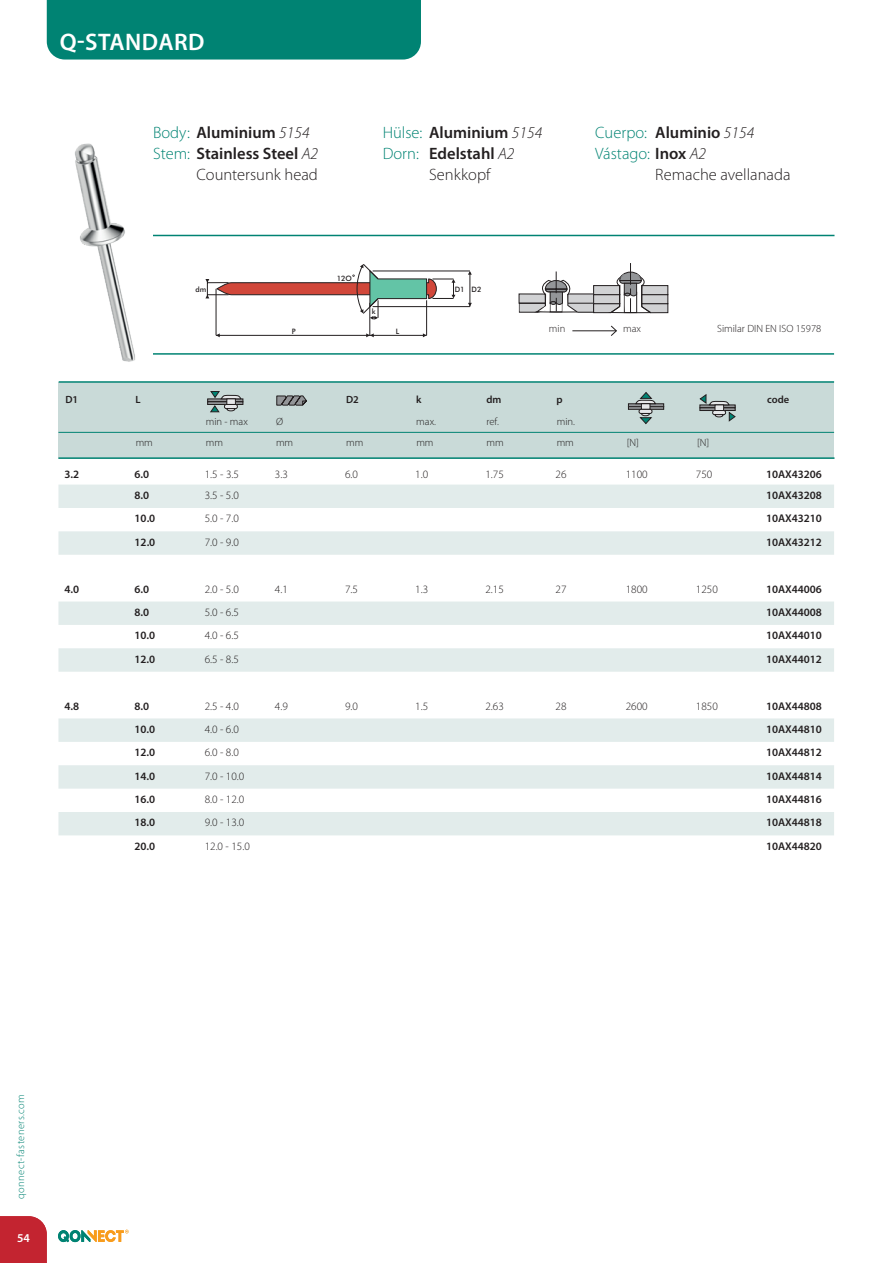
<style>
.page{position:relative;width:893px;height:1263px;background:#fff}
.page>*{position:absolute;margin:0;border:0;box-sizing:border-box;transform-origin:0 0}
.t1{font:600 24px "Myriad Pro";letter-spacing:.02em;color:#fff}
.t2{font:600 16.5px "Myriad Pro";color:#231f20}
.t3{font:300 16.5px "Myriad Pro";color:#231f20}
.t4{font:300 16.5px/21px "Myriad Pro";color:#008373}
.t5{font:600 12px "Myriad Pro";color:#fff}
.t6{font:600 11.25px "Myriad Pro";color:#231f20}
.t7{font:300 11.25px "Myriad Pro";color:#231f20}
.t8{font:300 10.5px "Myriad Pro";color:#231f20}
.t9{font:300 10.5px "Myriad Pro";letter-spacing:.04em;color:#008373}
.t10{font:600 10.5px "Myriad Pro";color:#231f20}
.t11{font:500 7.35px "Futura BT";color:#231f20}
.s1{font-weight:300;color:#008373}
.s2{font-weight:300;font-style:italic}
.s3{font-weight:600;color:#231f20}
.s4{font-style:italic;color:#231f20}
</style>
<div class="page">
<div style="left:58px;top:383px;width:776px;height:76px;background:#c9dad8"></div>
<div style="left:47px;top:0;width:374px;height:60px;background:#008373"></div>
<div style="left:0;top:1216px;width:47px;height:47px;background:#c32430"></div>
<hr style="left:89px;top:235px;width:745px;height:1px;background:#008373">
<div style="left:628px;top:403px;width:36px;height:4px;border:1px solid #231f20"></div>
<div style="left:628px;top:406px;width:36px;height:4px;border:1px solid #231f20"></div>
<div style="left:641px;top:404px;width:9px;height:5px;background:#e6e7e9"></div>
<div style="left:641px;top:403px;width:9px;height:7px;border:1px solid #231f20"></div>
<hr style="left:639px;top:409px;width:13px;height:4px;background:#e6e7e9;border-radius:2px">
<div style="left:639px;top:409px;width:13px;height:5px;border:1px solid #231f20;border-radius:2px"></div>
<svg style="left:635px;top:392px;width:21px;height:12px"></svg>
<svg style="left:639px;top:413px;width:13px;height:12px"></svg>
<svg style="left:699px;top:394px;width:37px;height:28px"></svg>
<div style="left:207px;top:398px;width:36px;height:4px;border:1px solid #231f20"></div>
<div style="left:207px;top:401px;width:36px;height:4px;border:1px solid #231f20"></div>
<svg style="left:209px;top:391px;width:32px;height:22px"></svg>
<svg style="left:276px;top:395px;width:31px;height:11px"></svg>
<hr style="left:58px;top:457px;width:776px;height:2px;background:#008373">
<hr style="left:64px;top:353px;width:770px;height:2px;background:#008373">
<div style="left:47px;top:214px;width:106px;height:152px;background:#fff"></div>
<hr style="left:58px;top:432px;width:776px;height:1px;background:#008373">
<svg style="left:58px;top:1229px;width:71px;height:14px"></svg>
<hr style="left:59px;top:381px;width:775px;height:2px;background:#008373">
<svg style="left:58px;top:485px;width:776px;height:350px"></svg>
<hr style="left:470px;top:272px;width:1px;height:35px;background:#231f20">
<hr style="left:370px;top:303px;width:1px;height:32px;background:#231f20">
<hr style="left:216px;top:289px;width:1px;height:46px;background:#231f20">
<hr style="left:426px;top:300px;width:1px;height:35px;background:#231f20">
<hr style="left:373px;top:271px;width:97px;height:1px;background:#231f20">
<hr style="left:373px;top:306px;width:97px;height:1px;background:#231f20">
<hr style="left:216px;top:335px;width:211px;height:1px;background:#231f20">
<svg style="left:468px;top:271px;width:4px;height:4px"></svg>
<svg style="left:205px;top:265px;width:250px;height:55px"></svg>
<svg style="left:366px;top:333px;width:8px;height:4px"></svg>
<hr style="left:572px;top:330px;width:44px;height:1px;background:#231f20">
<svg style="left:610px;top:325px;width:7px;height:11px"></svg>
<div style="left:519px;top:303px;width:26px;height:9px;background:#d1d2d4"></div>
<div style="left:519px;top:294px;width:26px;height:9px;background:#d1d2d4"></div>
<div style="left:567px;top:303px;width:27px;height:9px;background:#d1d2d4"></div>
<div style="left:567px;top:303px;width:27px;height:9px;border:1px solid #231f20"></div>
<div style="left:567px;top:294px;width:27px;height:9px;background:#d1d2d4"></div>
<svg style="left:593px;top:263px;width:75px;height:51px"></svg>
<div style="left:519px;top:303px;width:27px;height:9px;border:1px solid #231f20"></div>
<svg style="left:534px;top:271px;width:46px;height:42px"></svg>
<img style="left:75px;top:143px;width:60px;height:219px">
<h1 class="t1" style="left:60px;top:27px;width:146px">Q-STANDARD</h1>
<h2 class="t2" style="left:153px;top:122px;width:158px"><span class="s1">Body:</span> Aluminium <span class="s2">5154</span></h2>
<h2 class="t2" style="left:153px;top:143px;width:167px"><span class="s1">Stem:</span> Stainless Steel <span class="s2">A2</span></h2>
<h2 class="t3" style="left:197px;top:166px;width:123px">Countersunk head</h2>
<h2 class="t2" style="left:383px;top:122px;width:161px"><span class="s1">Hülse:</span> Aluminium <span class="s2">5154</span></h2>
<h2 class="t2" style="left:383px;top:143px;width:133px"><span class="s1">Dorn:</span> Edelstahl <span class="s2">A2</span></h2>
<h2 class="t3" style="left:429px;top:166px;width:63px">Senkkopf</h2>
<h2 class="t4" style="left:595px;top:123px;width:161px">Cuerpo: <span class="s3">Aluminio</span> <span class="s4">5154<br></span>Vástago: <span class="s3">Inox</span> <span class="s4">A2</span></h2>
<h2 class="t3" style="left:655px;top:166px;width:137px">Remache avellanada</h2>
<p class="t11" style="left:196px;top:285px;width:12px">dm</p>
<p class="t11" style="left:292px;top:326px;width:5px">P</p>
<p class="t11" style="left:337px;top:274px;width:17px">12O</p>
<p class="t11" style="left:372px;top:307px;width:5px">k</p>
<p class="t11" style="left:396px;top:326px;width:5px">L</p>
<p class="t11" style="left:455px;top:285px;width:28px">D1 D2</p>
<p class="t8" style="left:549px;top:323px;width:18px">min</p>
<p class="t8" style="left:623px;top:323px;width:19px">max</p>
<p class="t8" style="left:717px;top:323px;width:106px">Similar DIN EN ISO 15978</p>
<p class="t10" style="left:65px;top:393px;width:14px">D1</p>
<p class="t10" style="left:136px;top:393px;width:7px">L</p>
<p class="t10" style="left:346px;top:393px;width:14px">D2</p>
<p class="t10" style="left:416px;top:393px;width:7px">k</p>
<p class="t10" style="left:486px;top:393px;width:17px">dm</p>
<p class="t10" style="left:557px;top:393px;width:8px">p</p>
<p class="t10" style="left:767px;top:393px;width:24px">code</p>
<p class="t8" style="left:206px;top:415px;width:44px">min - max</p>
<p class="t8" style="left:276px;top:415px;width:9px">Ø</p>
<p class="t8" style="left:416px;top:415px;width:21px">max.</p>
<p class="t8" style="left:486px;top:415px;width:14px">ref.</p>
<p class="t8" style="left:557px;top:415px;width:20px">min.</p>
<p class="t8" style="left:136px;top:437px;width:19px">mm</p>
<p class="t8" style="left:206px;top:437px;width:19px">mm</p>
<p class="t8" style="left:276px;top:437px;width:19px">mm</p>
<p class="t8" style="left:346px;top:437px;width:19px">mm</p>
<p class="t8" style="left:416px;top:437px;width:19px">mm</p>
<p class="t8" style="left:486px;top:437px;width:19px">mm</p>
<p class="t8" style="left:557px;top:437px;width:19px">mm</p>
<p class="t8" style="left:627px;top:437px;width:14px">[N]</p>
<p class="t8" style="left:697px;top:437px;width:14px">[N]</p>
<p class="t6" style="left:64px;top:467px;width:16px">3.2</p>
<p class="t6" style="left:135px;top:467px;width:16px">6.0</p>
<p class="t7" style="left:205px;top:468px;width:36px">1.5 - 3.5</p>
<p class="t7" style="left:275px;top:468px;width:14px">3.3</p>
<p class="t7" style="left:345px;top:468px;width:14px">6.0</p>
<p class="t7" style="left:415px;top:468px;width:14px">1.0</p>
<p class="t7" style="left:485px;top:468px;width:20px">1.75</p>
<p class="t7" style="left:556px;top:468px;width:12px">26</p>
<p class="t7" style="left:626px;top:468px;width:23px">1100</p>
<p class="t7" style="left:696px;top:468px;width:18px">750</p>
<p class="t6" style="left:766px;top:467px;width:57px">10AX43206</p>
<p class="t6" style="left:135px;top:488px;width:16px">8.0</p>
<p class="t7" style="left:205px;top:489px;width:36px">3.5 - 5.0</p>
<p class="t6" style="left:766px;top:488px;width:57px">10AX43208</p>
<p class="t6" style="left:135px;top:511px;width:22px">10.0</p>
<p class="t7" style="left:205px;top:512px;width:36px">5.0 - 7.0</p>
<p class="t6" style="left:766px;top:511px;width:57px">10AX43210</p>
<p class="t6" style="left:135px;top:535px;width:22px">12.0</p>
<p class="t7" style="left:205px;top:536px;width:36px">7.0 - 9.0</p>
<p class="t6" style="left:766px;top:535px;width:57px">10AX43212</p>
<p class="t6" style="left:64px;top:582px;width:16px">4.0</p>
<p class="t6" style="left:135px;top:582px;width:16px">6.0</p>
<p class="t7" style="left:205px;top:583px;width:36px">2.0 - 5.0</p>
<p class="t7" style="left:275px;top:583px;width:14px">4.1</p>
<p class="t7" style="left:345px;top:583px;width:14px">7.5</p>
<p class="t7" style="left:415px;top:583px;width:14px">1.3</p>
<p class="t7" style="left:485px;top:583px;width:20px">2.15</p>
<p class="t7" style="left:556px;top:583px;width:12px">27</p>
<p class="t7" style="left:626px;top:583px;width:23px">1800</p>
<p class="t7" style="left:696px;top:583px;width:23px">1250</p>
<p class="t6" style="left:766px;top:582px;width:57px">10AX44006</p>
<p class="t6" style="left:135px;top:605px;width:16px">8.0</p>
<p class="t7" style="left:205px;top:606px;width:36px">5.0 - 6.5</p>
<p class="t6" style="left:766px;top:605px;width:57px">10AX44008</p>
<p class="t6" style="left:135px;top:628px;width:22px">10.0</p>
<p class="t7" style="left:205px;top:629px;width:36px">4.0 - 6.5</p>
<p class="t6" style="left:766px;top:628px;width:57px">10AX44010</p>
<p class="t6" style="left:135px;top:652px;width:22px">12.0</p>
<p class="t7" style="left:205px;top:653px;width:36px">6.5 - 8.5</p>
<p class="t6" style="left:766px;top:652px;width:57px">10AX44012</p>
<p class="t6" style="left:64px;top:699px;width:16px">4.8</p>
<p class="t6" style="left:135px;top:699px;width:16px">8.0</p>
<p class="t7" style="left:205px;top:700px;width:36px">2.5 - 4.0</p>
<p class="t7" style="left:275px;top:700px;width:14px">4.9</p>
<p class="t7" style="left:345px;top:700px;width:14px">9.0</p>
<p class="t7" style="left:415px;top:700px;width:14px">1.5</p>
<p class="t7" style="left:485px;top:700px;width:20px">2.63</p>
<p class="t7" style="left:556px;top:700px;width:12px">28</p>
<p class="t7" style="left:626px;top:700px;width:23px">2600</p>
<p class="t7" style="left:696px;top:700px;width:23px">1850</p>
<p class="t6" style="left:766px;top:699px;width:57px">10AX44808</p>
<p class="t6" style="left:135px;top:722px;width:22px">10.0</p>
<p class="t7" style="left:205px;top:723px;width:36px">4.0 - 6.0</p>
<p class="t6" style="left:766px;top:722px;width:57px">10AX44810</p>
<p class="t6" style="left:135px;top:745px;width:22px">12.0</p>
<p class="t7" style="left:205px;top:746px;width:36px">6.0 - 8.0</p>
<p class="t6" style="left:766px;top:745px;width:57px">10AX44812</p>
<p class="t6" style="left:135px;top:769px;width:22px">14.0</p>
<p class="t7" style="left:205px;top:770px;width:41px">7.0 - 10.0</p>
<p class="t6" style="left:766px;top:769px;width:57px">10AX44814</p>
<p class="t6" style="left:135px;top:792px;width:22px">16.0</p>
<p class="t7" style="left:205px;top:793px;width:41px">8.0 - 12.0</p>
<p class="t6" style="left:766px;top:792px;width:57px">10AX44816</p>
<p class="t6" style="left:135px;top:815px;width:22px">18.0</p>
<p class="t7" style="left:205px;top:816px;width:41px">9.0 - 13.0</p>
<p class="t6" style="left:766px;top:815px;width:57px">10AX44818</p>
<p class="t6" style="left:135px;top:839px;width:22px">20.0</p>
<p class="t7" style="left:205px;top:840px;width:47px">12.0 - 15.0</p>
<p class="t6" style="left:766px;top:839px;width:57px">10AX44820</p>
<p class="t9" style="left:15px;top:1199px;width:107px;rotate:-90deg">qonnect-fasteners.com</p>
<p class="t5" style="left:17px;top:1230px;width:14px">54</p>
</div>
